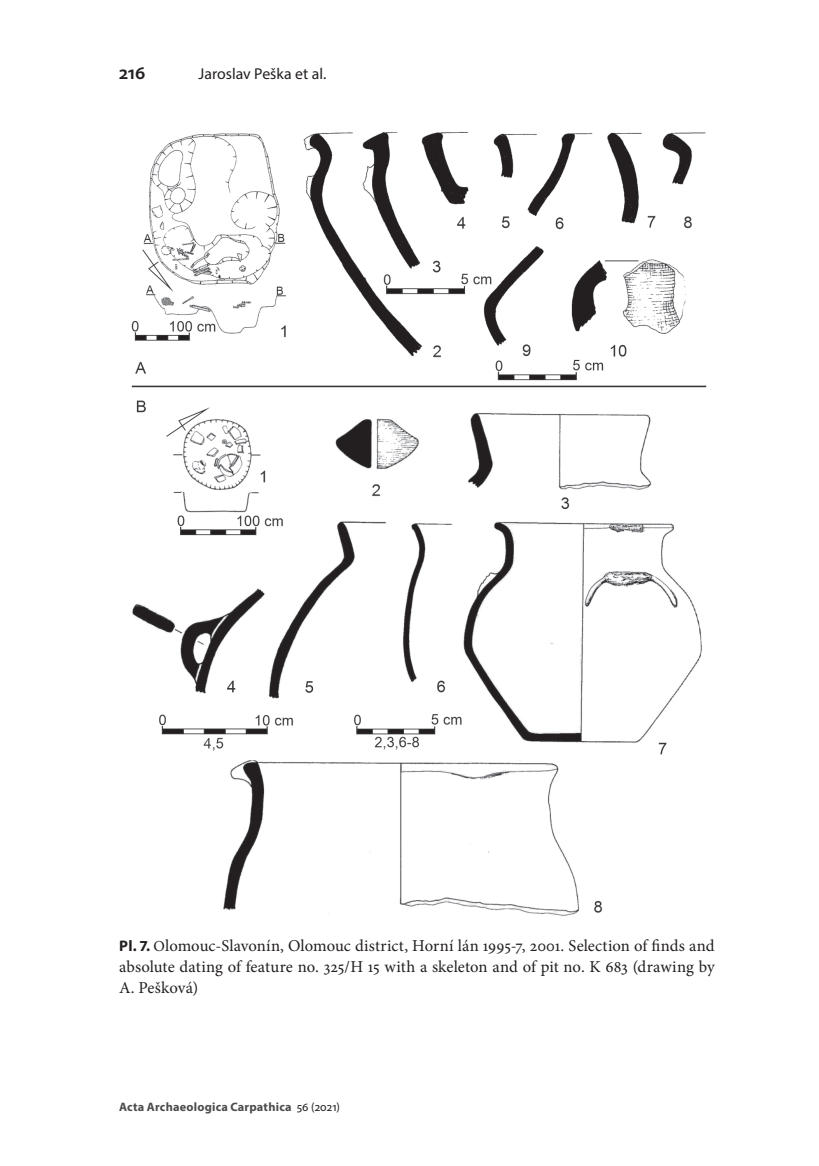
<style>
.page{position:relative;width:819px;height:1166px;background:#fff}
.page>*{position:absolute;margin:0;border:0;box-sizing:border-box;transform-origin:0 0}
.t1{font:600 19.25px "Myriad Pro";color:#231f20}
.t2{font:16.62px/21px "Minion Pro";color:#231f20;text-align:justify}
.t3{font:15.75px "Myriad Pro";color:#231f20}
.t4{font:700 12.25px "Myriad Pro";letter-spacing:.02em;color:#4b4c4d}
.s1{font-family:"Myriad Pro";font-weight:700;font-size:15.4px}
.s2{font-size:15.4px}
.s3{font-weight:400;color:#231f20}
</style>
<div class="page">
<img style="left:130px;top:132px;width:577px;height:784px">
<p class="t1" style="left:119px;top:61px;width:28px">216</p>
<p class="t3" style="left:198px;top:64px;width:129px">Jaroslav Peška et al.</p>
<p class="t2" style="left:119px;top:935px;width:597px"><span class="s1">Pl. 7.</span> <span class="s2">O</span>lomouc-Slavonín, Olomouc district, Horní lán 1995-7, 2001. Selection of finds and absolute dating of feature no. 325/H 15 with a skeleton and of pit no. K 683 (drawing by A. Pešková)</p>
<p class="t4" style="left:119px;top:1098px;width:222px">Acta Archaeologica Carpathica <span class="s3">56 (2021)</span></p>
</div>
